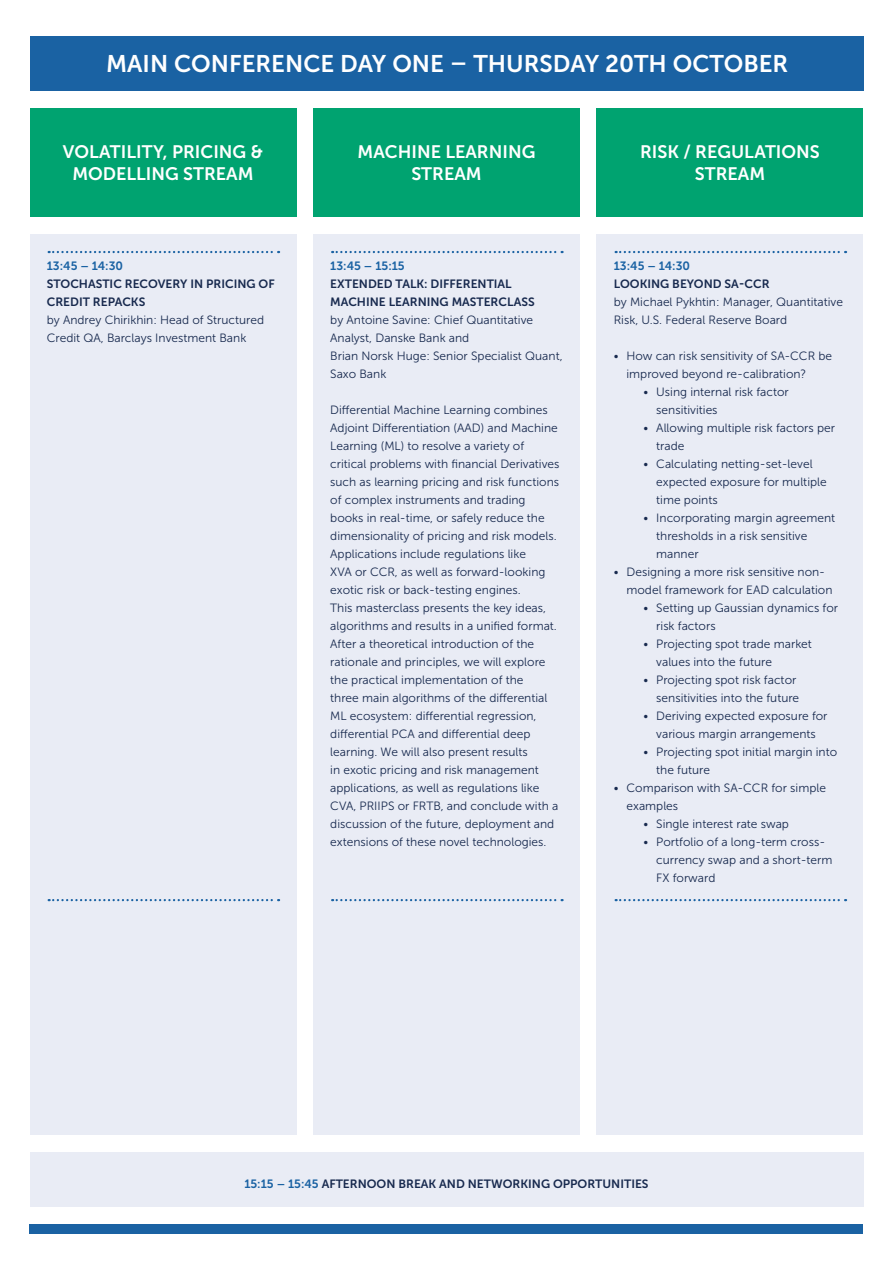
<style>
.page{position:relative;width:893px;height:1263px;background:#fff}
.page>*{position:absolute;margin:0;border:0;box-sizing:border-box;transform-origin:0 0}
.t1{font:24px "Museo Sans 700";color:#fff}
.t2{font:18px/22.5px "Museo Sans 700";color:#fff;text-align:center}
.t3{font:12px/18px "Museo Sans 300";color:#17294e}
.t4{font:12px/18px "Museo Sans 700";color:#17294e}
.t5{font:12px "Museo Sans 700";color:#1a62a3}
.s1{color:#1a62a3}
</style>
<div class="page">
<div style="left:313px;top:234px;width:267px;height:900px;background:#e9ecf5"></div>
<div style="left:597px;top:234px;width:266px;height:900px;background:#e9ecf5"></div>
<div style="left:31px;top:36px;width:833px;height:54px;background:#1a62a3"></div>
<div style="left:30px;top:234px;width:266px;height:900px;background:#e9ecf5"></div>
<div style="left:30px;top:108px;width:266px;height:108px;background:#00a370"></div>
<div style="left:597px;top:108px;width:266px;height:108px;background:#00a370"></div>
<div style="left:313px;top:108px;width:267px;height:108px;background:#00a370"></div>
<svg style="left:49px;top:251px;width:230px;height:2px"></svg>
<svg style="left:49px;top:899px;width:230px;height:2px"></svg>
<svg style="left:332px;top:251px;width:231px;height:2px"></svg>
<svg style="left:332px;top:899px;width:231px;height:2px"></svg>
<svg style="left:616px;top:251px;width:230px;height:2px"></svg>
<svg style="left:616px;top:899px;width:230px;height:2px"></svg>
<div style="left:30px;top:1224px;width:833px;height:9px;background:#1a62a3"></div>
<div style="left:30px;top:1152px;width:833px;height:54px;background:#e9ecf5"></div>
<p class="t1" style="left:106px;top:50px;width:684px">MAIN CONFERENCE DAY ONE – THURSDAY 20TH OCTOBER</p>
<p class="t2" style="left:63px;top:140px;width:202px">VOLATILITY, PRICING &amp;<br>MODELLING STREAM</p>
<p class="t2" style="left:640px;top:140px;width:181px">RISK / REGULATIONS<br>STREAM</p>
<p class="t2" style="left:358px;top:140px;width:179px">MACHINE LEARNING<br>STREAM</p>
<p class="t5" style="left:47px;top:259px;width:78px">13:45 – 14:30</p>
<p class="t4" style="left:47px;top:275px;width:229px">STOCHASTIC RECOVERY IN PRICING OF<br>CREDIT REPACKS</p>
<p class="t3" style="left:47px;top:311px;width:219px">by Andrey Chirikhin: Head of Structured<br>Credit QA, Barclays Investment Bank</p>
<p class="t5" style="left:330px;top:259px;width:76px">13:45 – 15:15</p>
<p class="t4" style="left:330px;top:275px;width:206px">EXTENDED TALK: DIFFERENTIAL<br>MACHINE LEARNING MASTERCLASS</p>
<p class="t3" style="left:330px;top:311px;width:234px">by Antoine Savine: Chief Quantitative<br>Analyst, Danske Bank and<br>Brian Norsk Huge: Senior Specialist Quant,<br>Saxo Bank</p>
<p class="t3" style="left:330px;top:401px;width:231px">Differential Machine Learning combines Adjoint Differentiation (AAD) and Machine Learning (ML) to resolve a variety of critical problems with financial Derivatives such as learning pricing and risk functions of complex instruments and trading books in real-time, or safely reduce the dimensionality of pricing and risk models.<br>Applications include regulations like<br>XVA or CCR, as well as forward-looking exotic risk or back-testing engines.<br>This masterclass presents the key ideas, algorithms and results in a unified format.<br>After a theoretical introduction of the rationale and principles, we will explore the practical implementation of the<br>three main algorithms of the differential ML ecosystem: differential regression, differential PCA and differential deep learning. We will also present results<br>in exotic pricing and risk management applications, as well as regulations like CVA, PRIIPS or FRTB, and conclude with a discussion of the future, deployment and extensions of these novel technologies.</p>
<p class="t5" style="left:614px;top:259px;width:78px">13:45 – 14:30</p>
<p class="t4" style="left:614px;top:275px;width:157px">LOOKING BEYOND SA-CCR</p>
<p class="t3" style="left:614px;top:293px;width:231px">by Michael Pykhtin: Manager, Quantitative<br>Risk, U.S. Federal Reserve Board</p>
<p class="t3" style="left:626px;top:347px;width:207px;text-indent:-13px">• How can risk sensitivity of SA-CCR be improved beyond re-calibration?</p>
<p class="t3" style="left:656px;top:383px;width:134px;text-indent:-13px">• Using internal risk factor sensitivities</p>
<p class="t3" style="left:656px;top:419px;width:180px;text-indent:-13px">• Allowing multiple risk factors per trade</p>
<p class="t3" style="left:656px;top:455px;width:172px;text-indent:-13px">• Calculating netting-set-level expected exposure for multiple time points</p>
<p class="t3" style="left:656px;top:509px;width:180px;text-indent:-13px">• Incorporating margin agreement thresholds in a risk sensitive manner</p>
<p class="t3" style="left:626px;top:563px;width:208px;text-indent:-13px">• Designing a more risk sensitive non&shy;model framework for EAD calculation</p>
<p class="t3" style="left:656px;top:599px;width:183px;text-indent:-13px">• Setting up Gaussian dynamics for risk factors</p>
<p class="t3" style="left:656px;top:635px;width:157px;text-indent:-13px">• Projecting spot trade market values into the future</p>
<p class="t3" style="left:643px;top:671px;width:157px;text-align:right">• Projecting spot risk factor sensitivities into the future</p>
<p class="t3" style="left:643px;top:707px;width:186px;text-align:center">• Deriving expected exposure for various margin arrangements</p>
<p class="t3" style="left:656px;top:743px;width:182px;text-indent:-13px">• Projecting spot initial margin into the future</p>
<p class="t3" style="left:626px;top:779px;width:201px;text-indent:-13px">• Comparison with SA-CCR for simple examples</p>
<p class="t3" style="left:643px;top:815px;width:147px">• Single interest rate swap</p>
<p class="t3" style="left:656px;top:833px;width:178px;text-indent:-13px">• Portfolio of a long-term cross&shy;currency swap and a short-term<br>FX forward</p>
<p class="t4" style="left:244px;top:1175px;width:406px"><span class="s1">15:15 – 15:45</span> AFTERNOON BREAK AND NETWORKING OPPORTUNITIES</p>
</div>
